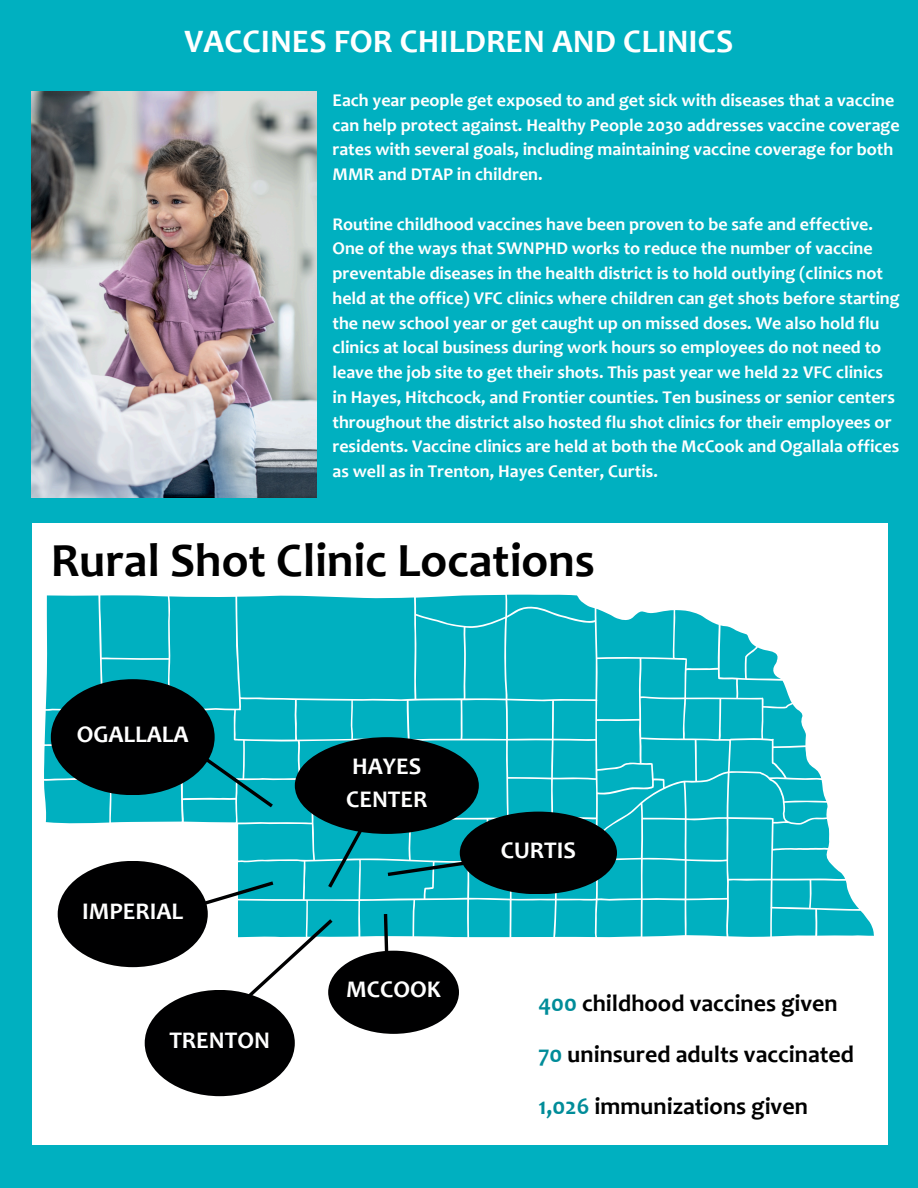
<style>
.page{position:relative;width:918px;height:1188px;background:#00b0c0}
.page>*{position:absolute;margin:0;border:0;box-sizing:border-box;transform-origin:0 0}
.t1{font:700 48px "Candara";color:#000}
.t2{font:700 33px "Candara";color:#fff}
.t3{font:700 24px "Candara";color:#000}
.t4{font:700 24px/32.7px "Candara";color:#fff}
.t5{font:700 18px/24.8px "Candara";color:#fff}
.s1{color:#008c99}
</style>
<div class="page">
<img style="left:32px;top:92px;width:285px;height:406px">
<div style="left:32px;top:523px;width:856px;height:622px;background:#fff"></div>
<svg style="left:44px;top:594px;width:830px;height:453px"></svg>
<div style="left:145px;top:990px;width:150px;height:106px;background:#000001;border-radius:50%"></div>
<h2 class="t2" style="left:185px;top:28px;width:550px">VACCINES FOR CHILDREN AND CLINICS</h2>
<p class="t5" style="left:333px;top:89px;width:569px">Each year people get exposed to and get sick with diseases that a vaccine can help protect against. Healthy People 2030 addresses vaccine coverage rates with several goals, including maintaining vaccine coverage for both MMR and DTAP in children.</p>
<p class="t5" style="left:333px;top:213px;width:569px">Routine childhood vaccines have been proven to be safe and effective.<br>One of the ways that SWNPHD works to reduce the number of vaccine preventable diseases in the health district is to hold outlying (clinics not held at the office) VFC clinics where children can get shots before starting the new school year or get caught up on missed doses. We also hold flu clinics at local business during work hours so employees do not need to leave the job site to get their shots. This past year we held 22 VFC clinics in Hayes, Hitchcock, and Frontier counties. Ten business or senior centers throughout the district also hosted flu shot clinics for their employees or residents. Vaccine clinics are held at both the McCook and Ogallala offices as well as in Trenton, Hayes Center, Curtis.</p>
<h3 class="t1" style="left:51px;top:542px;width:546px">Rural Shot Clinic Locations</h3>
<h1 class="t4" style="left:77px;top:720px;width:113px">OGALLALA</h1>
<h3 class="t4" style="left:82px;top:898px;width:103px">IMPERIAL</h3>
<h3 class="t4" style="left:169px;top:1027px;width:102px">TRENTON</h3>
<p class="t4" style="left:346px;top:753px;width:83px">HAYES<br>CENTER</p>
<h3 class="t4" style="left:346px;top:975px;width:96px">MCCOOK</h3>
<h3 class="t4" style="left:501px;top:836px;width:77px">CURTIS</h3>
<h4 class="t3" style="left:538px;top:993px;width:301px"><span class="s1">400</span> childhood vaccines given</h4>
<h3 class="t3" style="left:538px;top:1045px;width:317px"><span class="s1">70</span> uninsured adults vaccinated</h3>
<h4 class="t3" style="left:538px;top:1096px;width:271px"><span class="s1">1,026</span> immunizations given</h4>
</div>
